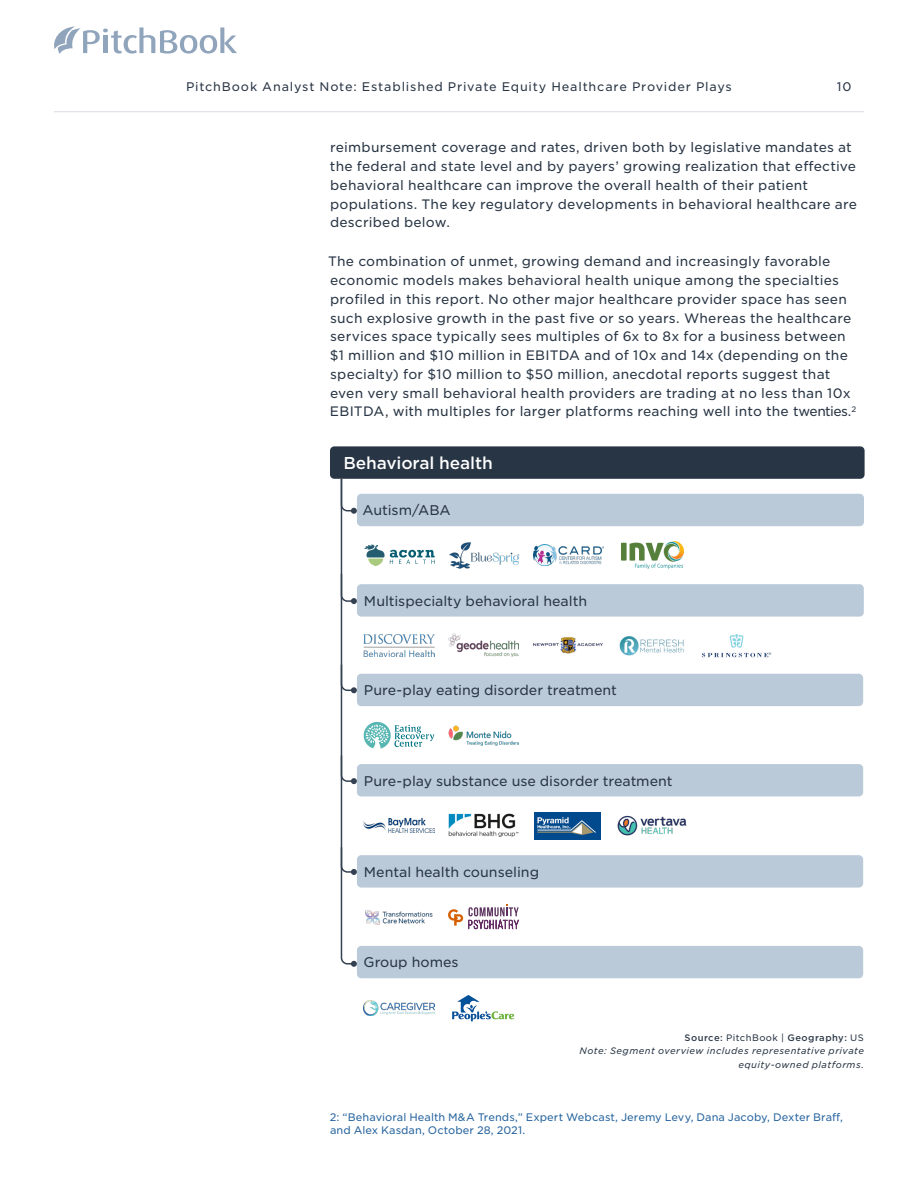
<style>
.page{position:relative;width:918px;height:1188px;background:#fff}
.page>*{position:absolute;margin:0;border:0;box-sizing:border-box;transform-origin:0 0}
.Gotham_Digital_Conte{font:500 16.5px "Gotham S Sm";letter-spacing:-.01em;color:#fff}
.Gotham_Digital_Conte-2{font:13.5px "Gotham S Sm";color:#283544}
.t1{font:13.2px/18.8px "Gotham S Sm";letter-spacing:.015em;color:#283544}
.t2{font:12px "Gotham S Sm";letter-spacing:.065em;color:#283544}
.t3{font:10.5px/13.5px "Gotham S Sm";letter-spacing:.005em;color:#26649e}
.Fine_print{font:italic 9px/13.5px "Gotham S Sm";letter-spacing:.045em;color:#283544;text-align:right}
.Fine_print-2{font:500 9px "Gotham S Sm";letter-spacing:.05em;color:#283544}
.s1{font-weight:400}
</style>
<div class="page">
<div style="left:330px;top:446px;width:535px;height:33px;background:#283544;border-radius:4px"></div>
<div style="left:357px;top:494px;width:507px;height:32px;background:#bbcad9;border-radius:4px"></div>
<svg style="left:364px;top:544px;width:71px;height:22px"></svg>
<img style="left:449px;top:542px;width:70px;height:27px">
<img style="left:533px;top:545px;width:71px;height:21px">
<img style="left:622px;top:542px;width:62px;height:27px">
<img style="left:364px;top:634px;width:70px;height:22px">
<img style="left:448px;top:634px;width:71px;height:23px">
<img style="left:533px;top:637px;width:70px;height:17px">
<img style="left:619px;top:636px;width:65px;height:20px">
<img style="left:701px;top:634px;width:71px;height:23px">
<svg style="left:364px;top:722px;width:70px;height:27px"></svg>
<img style="left:448px;top:725px;width:71px;height:21px">
<img style="left:364px;top:819px;width:70px;height:14px">
<img style="left:448px;top:813px;width:71px;height:24px">
<img style="left:535px;top:812px;width:66px;height:27px">
<img style="left:617px;top:815px;width:70px;height:21px">
<img style="left:365px;top:910px;width:68px;height:15px">
<svg style="left:448px;top:905px;width:71px;height:24px"></svg>
<img style="left:364px;top:1000px;width:70px;height:15px">
<img style="left:452px;top:995px;width:63px;height:26px">
<div style="left:357px;top:584px;width:507px;height:33px;background:#bbcad9;border-radius:4px"></div>
<div style="left:357px;top:674px;width:506px;height:32px;background:#bbcad9;border-radius:4px"></div>
<div style="left:357px;top:764px;width:506px;height:32px;background:#bbcad9;border-radius:4px"></div>
<div style="left:357px;top:855px;width:506px;height:33px;background:#bbcad9;border-radius:4px"></div>
<div style="left:357px;top:946px;width:506px;height:32px;background:#bbcad9;border-radius:4px"></div>
<svg style="left:340px;top:478px;width:17px;height:489px"></svg>
<svg style="left:54px;top:26px;width:183px;height:28px"></svg>
<hr style="left:54px;top:111px;width:810px;height:1px;background:#d8dde3">
<p class="t2" style="left:186px;top:78px;width:547px">PitchBook Analyst Note: Established Private Equity Healthcare Provider Plays</p>
<p class="t2" style="left:837px;top:78px;width:16px">10</p>
<p class="t1" style="left:330px;top:138px;width:529px">reimbursement coverage and rates, driven both by legislative mandates at the federal and state level and by payers’ growing realization that effective behavioral healthcare can improve the overall health of their patient populations. The key regulatory developments in behavioral healthcare are described below.</p>
<p class="t1" style="left:328px;top:252px;width:530px">The combination of unmet, growing demand and increasingly favorable economic models makes behavioral health unique among the specialties profiled in this report. No other major healthcare provider space has seen such explosive growth in the past five or so years. Whereas the healthcare services space typically sees multiples of 6x to 8x for a business between $1 million and $10 million in EBITDA and of 10x and 14x (depending on the specialty) for $10 million to $50 million, anecdotal reports suggest that even very small behavioral health providers are trading at no less than 10x EBITDA, with multiples for larger platforms reaching well into the twenties.<sup>2</sup></p>
<p class="Gotham_Digital_Conte" style="left:344px;top:452px;width:151px">Behavioral health</p>
<p class="Gotham_Digital_Conte-2" style="left:363px;top:501px;width:90px">Autism/ABA</p>
<p class="Gotham_Digital_Conte-2" style="left:364px;top:592px;width:225px">Multispecialty behavioral health</p>
<p class="Gotham_Digital_Conte-2" style="left:364px;top:681px;width:255px">Pure-play eating disorder treatment</p>
<p class="Gotham_Digital_Conte-2" style="left:364px;top:772px;width:310px">Pure-play substance use disorder treatment</p>
<p class="Gotham_Digital_Conte-2" style="left:364px;top:863px;width:177px">Mental health counseling</p>
<p class="Gotham_Digital_Conte-2" style="left:363px;top:953px;width:97px">Group homes</p>
<p class="Fine_print-2" style="left:685px;top:1031px;width:181px">Source: <span class="s1">PitchBook |</span> Geography: <span class="s1">US</span></p>
<p class="Fine_print" style="left:580px;top:1044px;width:286px">Note: Segment overview includes representative private equity-owned platforms.</p>
<p class="t3" style="left:330px;top:1110px;width:515px">2: “Behavioral Health M&amp;A Trends,” Expert Webcast, Jeremy Levy, Dana Jacoby, Dexter Braff, and Alex Kasdan, October 28, 2021.</p>
</div>
